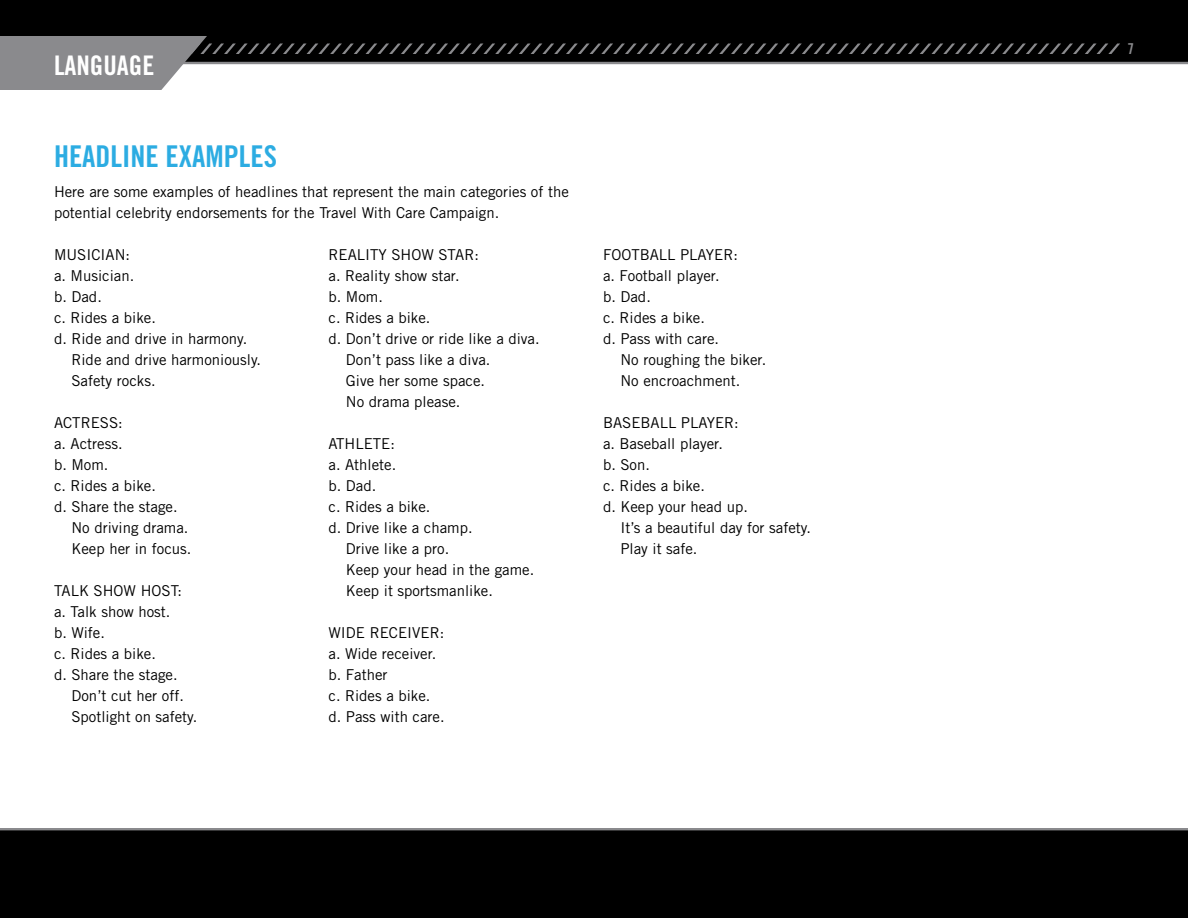
<style>
.page{position:relative;width:1188px;height:918px;background:#fff}
.page>*{position:absolute;margin:0;border:0;box-sizing:border-box;transform-origin:0 0}
.t1{font:30px "Trade Gothic Bold Cond Twenty";color:#2cace2}
.t2{font:27px "Trade Gothic Bold Cond Twenty";color:#fff}
.t3{font:15px/21px "Trade Gothic";color:#000}
.t4{font:15px "Trade Gothic Bold Cond Twenty";color:#8a8a8d}
</style>
<div class="page">
<div style="left:0;top:828px;width:1188px;height:90px;background:#000"></div>
<hr style="left:0;top:828px;width:1188px;height:2px;background:#8a8a8d">
<div style="left:0;top:0;width:1188px;height:63px;background:#000"></div>
<hr style="left:0;top:62px;width:1188px;height:2px;background:#8a8a8d">
<svg style="left:0;top:36px;width:1120px;height:54px"></svg>
<h2 class="t2" style="left:54px;top:49px;width:102px">LANGUAGE</h2>
<h1 class="t1" style="left:54px;top:138px;width:225px">HEADLINE EXAMPLES</h1>
<p class="t3" style="left:54px;top:181px;width:516px">Here are some examples of headlines that represent the main categories of the potential celebrity endorsements for the Travel With Care Campaign.</p>
<p class="t3" style="left:54px;top:244px;width:78px">MUSICIAN:</p>
<p class="t3" style="left:54px;top:265px;width:82px">a. Musician.</p>
<p class="t3" style="left:54px;top:286px;width:49px">b. Dad.</p>
<p class="t3" style="left:54px;top:307px;width:104px">c. Rides a bike.</p>
<p class="t3" style="left:54px;top:328px;width:195px">d. Ride and drive in harmony.</p>
<p class="t3" style="left:71px;top:349px;width:191px">Ride and drive harmoniously.</p>
<p class="t3" style="left:71px;top:370px;width:86px">Safety rocks.</p>
<p class="t3" style="left:54px;top:412px;width:70px">ACTRESS:</p>
<p class="t3" style="left:54px;top:433px;width:70px">a. Actress.</p>
<p class="t3" style="left:54px;top:454px;width:56px">b. Mom.</p>
<p class="t3" style="left:54px;top:475px;width:104px">c. Rides a bike.</p>
<p class="t3" style="left:54px;top:496px;width:125px">d. Share the stage.</p>
<p class="t3" style="left:71px;top:517px;width:119px">No driving drama.</p>
<p class="t3" style="left:71px;top:538px;width:121px">Keep her in focus.</p>
<p class="t3" style="left:54px;top:580px;width:130px">TALK SHOW HOST:</p>
<p class="t3" style="left:54px;top:601px;width:118px">a. Talk show host.</p>
<p class="t3" style="left:54px;top:622px;width:52px">b. Wife.</p>
<p class="t3" style="left:54px;top:643px;width:104px">c. Rides a bike.</p>
<p class="t3" style="left:54px;top:664px;width:125px">d. Share the stage.</p>
<p class="t3" style="left:71px;top:685px;width:114px">Don’t cut her off.</p>
<p class="t3" style="left:71px;top:706px;width:127px">Spotlight on safety.</p>
<p class="t3" style="left:329px;top:244px;width:152px">REALITY SHOW STAR:</p>
<p class="t3" style="left:329px;top:265px;width:133px">a. Reality show star.</p>
<p class="t3" style="left:329px;top:286px;width:56px">b. Mom.</p>
<p class="t3" style="left:329px;top:307px;width:104px">c. Rides a bike.</p>
<p class="t3" style="left:329px;top:328px;width:213px">d. Don’t drive or ride like a diva.</p>
<p class="t3" style="left:346px;top:349px;width:146px">Don’t pass like a diva.</p>
<p class="t3" style="left:346px;top:370px;width:141px">Give her some space.</p>
<p class="t3" style="left:346px;top:391px;width:116px">No drama please.</p>
<p class="t3" style="left:329px;top:433px;width:68px">ATHLETE:</p>
<p class="t3" style="left:329px;top:454px;width:69px">a. Athlete.</p>
<p class="t3" style="left:329px;top:475px;width:49px">b. Dad.</p>
<p class="t3" style="left:329px;top:496px;width:104px">c. Rides a bike.</p>
<p class="t3" style="left:329px;top:517px;width:146px">d. Drive like a champ.</p>
<p class="t3" style="left:346px;top:538px;width:105px">Drive like a pro.</p>
<p class="t3" style="left:346px;top:559px;width:190px">Keep your head in the game.</p>
<p class="t3" style="left:346px;top:580px;width:149px">Keep it sportsmanlike.</p>
<p class="t3" style="left:329px;top:622px;width:118px">WIDE RECEIVER: a. Wide receiver. b. Father<br>c. Rides a bike. d. Pass with care.</p>
<p class="t3" style="left:603px;top:244px;width:137px">FOOTBALL PLAYER: a. Football player.<br>b. Dad.<br>c. Rides a bike.<br>d. Pass with care.</p>
<p class="t3" style="left:620px;top:349px;width:147px">No roughing the biker.<br>No encroachment.</p>
<p class="t3" style="left:603px;top:412px;width:137px">BASEBALL PLAYER:</p>
<p class="t3" style="left:603px;top:433px;width:121px">a. Baseball player.</p>
<p class="t3" style="left:603px;top:454px;width:49px">b. Son.</p>
<p class="t3" style="left:603px;top:475px;width:104px">c. Rides a bike.</p>
<p class="t3" style="left:603px;top:496px;width:146px">d. Keep your head up.</p>
<p class="t3" style="left:620px;top:517px;width:192px">It’s a beautiful day for safety.</p>
<p class="t3" style="left:620px;top:538px;width:79px">Play it safe.</p>
<p class="t4" style="left:1127px;top:40px;width:8px">7</p>
</div>
